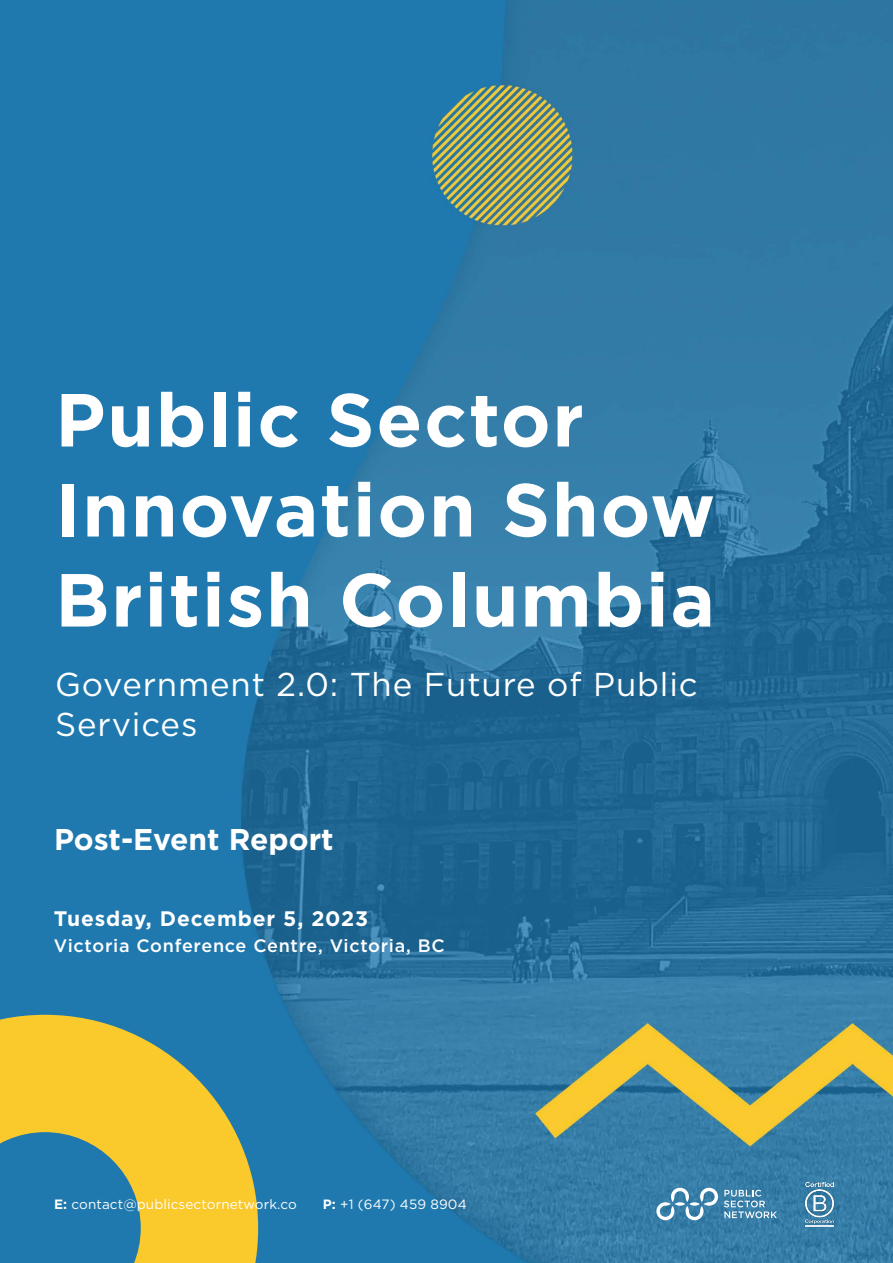
<style>
.page{position:relative;width:893px;height:1263px;background:#fff}
.page>*{position:absolute;margin:0;border:0;box-sizing:border-box;transform-origin:0 0}
.t1{font:700 75px/90px "Gotham";letter-spacing:.025em;color:#fff}
.t2{font:33px/39.6px "Gotham";letter-spacing:.025em;color:#fff}
.t3{font:700 30px "Gotham";color:#fff}
.t4{font:700 21px "Gotham";letter-spacing:.04em;color:#fff}
.t5{font:500 18px "Gotham";letter-spacing:.04em;color:#fff}
.t6{font:13.5px "Gotham";letter-spacing:.01em;color:#fff}
.s1{font-weight:700}
</style>
<div class="page">
<img style="left:0;top:0;width:893px;height:1263px">
<svg style="left:0;top:1015px;width:258px;height:248px;background:#a1a860"></svg>
<img style="left:800px;top:1174px;width:38px;height:60px">
<svg style="left:656px;top:1188px;width:62px;height:32px"></svg>
<svg style="left:724px;top:1190px;width:53px;height:28px"></svg>
<h1 class="t1" style="left:55px;top:374px;width:661px">Public Sector<br>Innovation Show<br>British Columbia</h1>
<h2 class="t2" style="left:55px;top:664px;width:644px">Government 2.0: The Future of Public<br>Services</h2>
<h3 class="t3" style="left:54px;top:820px;width:281px">Post-Event Report</h3>
<h3 class="t4" style="left:54px;top:905px;width:316px">Tuesday, December 5, 2023</h3>
<h3 class="t5" style="left:54px;top:933px;width:392px">Victoria Conference Centre, Victoria, BC</h3>
<p class="t6" style="left:54px;top:1196px;width:244px"><span class="s1">E:</span> contact@publicsectornetwork.co</p>
<p class="t6" style="left:323px;top:1196px;width:145px"><span class="s1">P:</span> +1 (647) 459 8904</p>
</div>
